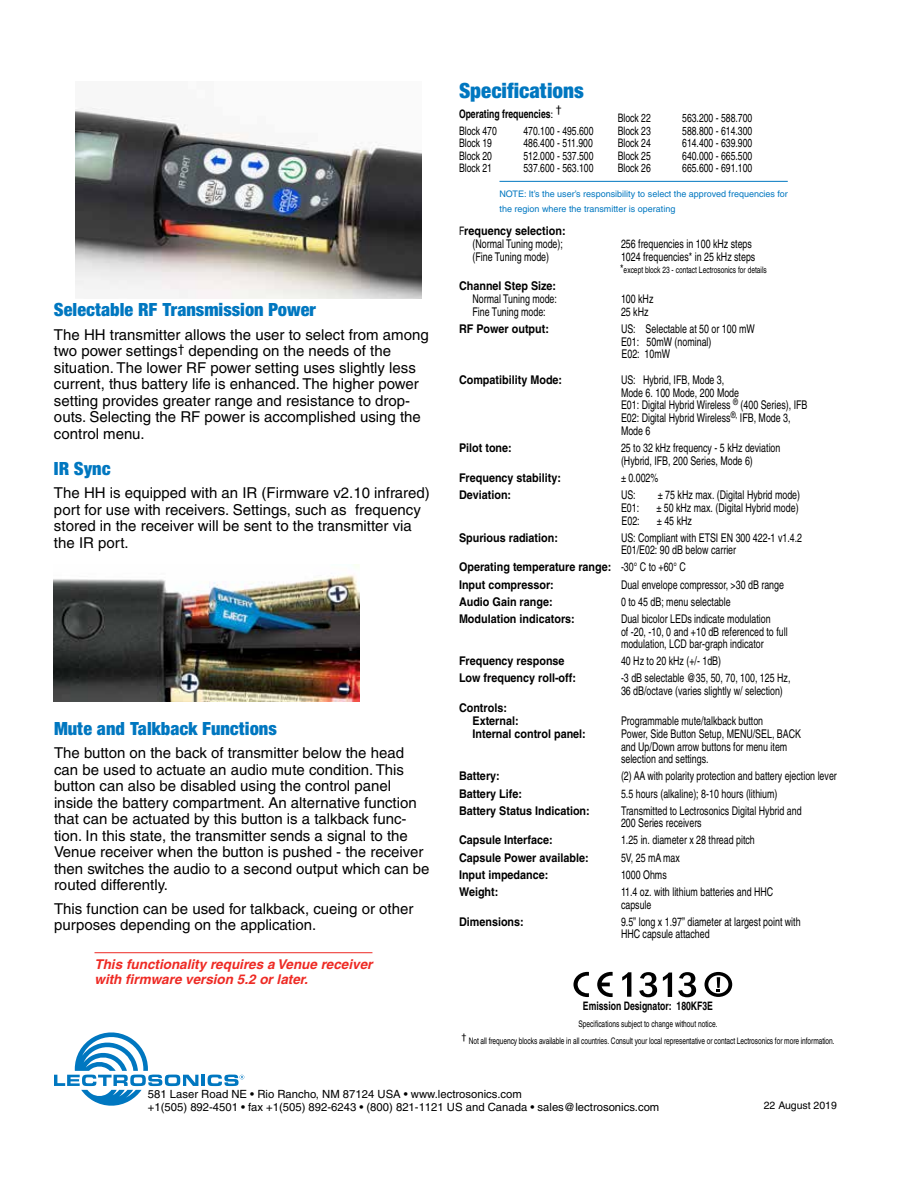
<style>
.page{position:relative;width:918px;height:1188px;background:#fff}
.page>*{position:absolute;margin:0;border:0;box-sizing:border-box;transform-origin:0 0}
.t1{font:900 condensed 22.5px "Sans";color:#0077c0}
.t2{font:900 condensed 19.5px "Sans";color:#0077c0}
.t3{font:15px/16.5px "Helvetica";color:#000}
.t4{font:italic 700 13.5px/15px "Helvetica";color:#ee2a24}
.t5{font:condensed 12px/12.8px "Sans";color:#000;scale:.9 1}
.t6{font:700 12px/17.1px "Sans";color:#000;scale:.9 1}
.t7{font:condensed 11.7px "Sans";color:#000;scale:.9 1}
.t8{font:700 condensed 11.7px/17px "Sans";color:#000;scale:.9 1}
.t9{font:11.25px/13.5px "Helvetica";color:#000}
.t10{font:10.5px "Helvetica";color:#000}
.t11{font:condensed 9px "Sans";letter-spacing:-.01em;color:#000;scale:.9 1}
.t12{font:9px/15px "Helvetica";color:#0077c0}
.t13{font:9px "Helvetica";color:#000}
.s1{font-family:"Helvetica";font-weight:400;font-stretch:normal;font-size:10.5px}
.s2{font-weight:400}
.s3{font-size:11.7px}
.s4{font-weight:700;font-stretch:normal}
.s5{font-size:12px}
.s6{font-weight:400;font-stretch:condensed}
</style>
<div class="page">
<img style="left:76px;top:107px;width:345px;height:191px">
<svg style="left:54px;top:1032px;width:144px;height:74px"></svg>
<hr style="left:201px;top:1075px;width:4px;height:11px;background:#0077c0">
<svg style="left:208px;top:1075px;width:36px;height:11px"></svg>
<img style="left:54px;top:565px;width:305px;height:136px">
<hr style="left:95px;top:952px;width:277px;height:1px;background:#ee2a24">
<svg style="left:622px;top:972px;width:9px;height:25px"></svg>
<svg style="left:639px;top:972px;width:18px;height:25px"></svg>
<svg style="left:678px;top:972px;width:18px;height:25px"></svg>
<svg style="left:663px;top:973px;width:9px;height:24px"></svg>
<div style="left:705px;top:972px;width:27px;height:25px;border:4px solid #000;border-radius:50%"></div>
<svg style="left:717px;top:977px;width:3px;height:15px"></svg>
<svg style="left:597px;top:972px;width:16px;height:25px"></svg>
<svg style="left:573px;top:972px;width:16px;height:25px"></svg>
<hr style="left:500px;top:181px;width:288px;height:1px;background:#0077c0">
<h1 class="t1" style="left:459px;top:77px;width:126px">Specifications</h1>
<p class="t8" style="left:459px;top:105px;width:116px">Operating frequencies<span class="s1">: </span><sup>†<br></sup><span class="s2">Block 470</span></p>
<p class="t7" style="left:523px;top:124px;width:79px">470.100 - 495.600</p>
<p class="t7" style="left:459px;top:136px;width:38px">Block 19</p>
<p class="t7" style="left:523px;top:136px;width:79px">486.400 - 511.900</p>
<p class="t7" style="left:459px;top:149px;width:38px">Block 20</p>
<p class="t7" style="left:523px;top:149px;width:79px">512.000 - 537.500</p>
<p class="t7" style="left:459px;top:162px;width:38px">Block 21</p>
<p class="t7" style="left:523px;top:162px;width:79px">537.600 - 563.100</p>
<p class="t7" style="left:618px;top:111px;width:38px">Block 22</p>
<p class="t7" style="left:682px;top:111px;width:79px">563.200 - 588.700</p>
<p class="t7" style="left:618px;top:124px;width:38px">Block 23</p>
<p class="t7" style="left:682px;top:124px;width:79px">588.800 - 614.300</p>
<p class="t7" style="left:618px;top:136px;width:38px">Block 24</p>
<p class="t7" style="left:682px;top:136px;width:79px">614.400 - 639.900</p>
<p class="t7" style="left:618px;top:149px;width:38px">Block 25</p>
<p class="t7" style="left:682px;top:149px;width:79px">640.000 - 665.500</p>
<p class="t7" style="left:618px;top:161px;width:38px">Block 26</p>
<p class="t7" style="left:682px;top:161px;width:79px">665.600 - 691.100</p>
<h2 class="t2" style="left:54px;top:298px;width:263px">Selectable RF Transmission Power</h2>
<p class="t3" style="left:54px;top:326px;width:376px">The HH transmitter allows the user to select from among two power settings<sup>†</sup> depending on the needs of the situation. The lower RF power setting uses slightly less current, thus battery life is enhanced. The higher power setting provides greater range and resistance to drop&shy;outs. Selecting the RF power is accomplished using the control menu.</p>
<h2 class="t2" style="left:54px;top:457px;width:58px">IR Sync</h2>
<p class="t3" style="left:54px;top:485px;width:377px">The HH is equipped with an IR (Firmware v2.10 infrared) port for use with receivers. Settings, such as frequency stored in the receiver will be sent to the transmitter via the IR port.</p>
<h2 class="t2" style="left:54px;top:717px;width:224px">Mute and Talkback Functions</h2>
<p class="t3" style="left:54px;top:745px;width:377px">The button on the back of transmitter below the head can be used to actuate an audio mute condition. This button can also be disabled using the control panel inside the battery compartment. An alternative function that can be actuated by this button is a talkback func&shy;tion. In this state, the transmitter sends a signal to the Venue receiver when the button is pushed - the receiver then switches the audio to a second output which can be routed differently.</p>
<p class="t3" style="left:54px;top:900px;width:361px">This function can be used for talkback, cueing or other purposes depending on the application.</p>
<p class="t4" style="left:95px;top:956px;width:279px">This functionality requires a Venue receiver with firmware version 5.2 or later.</p>
<p class="t12" style="left:500px;top:186px;width:290px">NOTE: It’s the user’s responsibility to select the approved frequencies for the region where the transmitter is operating</p>
<p class="t5" style="left:459px;top:224px;width:120px;text-align:right"><span class="s3">F</span><span class="s4">requency selection: </span>(Normal Tuning mode);</p>
<p class="t5" style="left:621px;top:237px;width:147px">256 frequencies in 100 kHz steps</p>
<p class="t5" style="left:472px;top:250px;width:87px">(Fine Tuning mode)</p>
<p class="t5" style="left:621px;top:250px;width:151px">1024 frequencies* in 25 kHz steps</p>
<p class="t11" style="left:620px;top:265px;width:164px"><span class="s5">*</span>except block 23 - contact Lectrosonics for details</p>
<p class="t6" style="left:459px;top:277px;width:110px">Channel Step Size:</p>
<p class="t5" style="left:472px;top:293px;width:95px">Normal Tuning mode:</p>
<p class="t5" style="left:621px;top:293px;width:38px">100 kHz</p>
<p class="t5" style="left:472px;top:305px;width:83px">Fine Tuning mode:</p>
<p class="t5" style="left:621px;top:305px;width:32px">25 kHz</p>
<p class="t6" style="left:459px;top:320px;width:101px">RF Power output:</p>
<p class="t5" style="left:621px;top:322px;width:150px">US: Selectable at 50 or 100 mW<br>E01: 50mW (nominal)<br>E02: 10mW</p>
<p class="t6" style="left:459px;top:371px;width:116px">Compatibility Mode:</p>
<p class="t5" style="left:621px;top:373px;width:209px">US: Hybrid, IFB, Mode 3,<br>Mode 6. 100 Mode, 200 Mode<br>E01: Digital Hybrid Wireless <sup>®</sup> (400 Series), IFB<br>E02: Digital Hybrid Wireless<sup>®,</sup> IFB, Mode 3,<br>Mode 6</p>
<p class="t6" style="left:459px;top:439px;width:60px">Pilot tone:</p>
<p class="t5" style="left:621px;top:441px;width:179px">25 to 32 kHz frequency - 5 kHz deviation (Hybrid, IFB, 200 Series, Mode 6)</p>
<p class="t6" style="left:459px;top:469px;width:115px">Frequency stability:</p>
<p class="t5" style="left:621px;top:471px;width:43px">± 0.002%</p>
<p class="t6" style="left:459px;top:486px;width:60px">Deviation:</p>
<p class="t5" style="left:621px;top:488px;width:18px">US:</p>
<p class="t5" style="left:658px;top:488px;width:160px">± 75 kHz max. (Digital Hybrid mode)</p>
<p class="t5" style="left:621px;top:501px;width:22px">E01:</p>
<p class="t5" style="left:656px;top:501px;width:160px">± 50 kHz max. (Digital Hybrid mode)</p>
<p class="t5" style="left:622px;top:514px;width:22px">E02:</p>
<p class="t5" style="left:657px;top:514px;width:40px">± 45 kHz</p>
<p class="t6" style="left:459px;top:529px;width:112px">Spurious radiation:</p>
<p class="t5" style="left:621px;top:531px;width:203px">US: Compliant with ETSI EN 300 422-1 v1.4.2<br>E01/E02: 90 dB below carrier</p>
<p class="t6" style="left:459px;top:559px;width:254px">Operating temperature range: <span class="s6">-30° C to +60° C<br></span>Input compressor:</p>
<p class="t5" style="left:621px;top:578px;width:183px">Dual envelope compressor, &gt;30 dB range</p>
<p class="t6" style="left:459px;top:593px;width:106px">Audio Gain range:</p>
<p class="t5" style="left:621px;top:595px;width:123px">0 to 45 dB; menu selectable</p>
<p class="t6" style="left:459px;top:610px;width:130px">Modulation indicators:</p>
<p class="t5" style="left:621px;top:612px;width:187px">Dual bicolor LEDs indicate modulation<br>of -20, -10, 0 and +10 dB referenced to full modulation, LCD bar-graph indicator</p>
<p class="t6" style="left:459px;top:652px;width:119px">Frequency response</p>
<p class="t5" style="left:621px;top:655px;width:113px">40 Hz to 20 kHz (+/- 1dB)</p>
<p class="t6" style="left:459px;top:670px;width:132px">Low frequency roll-off:</p>
<p class="t5" style="left:621px;top:672px;width:190px">-3 dB selectable @35, 50, 70, 100, 125 Hz,<br>36 dB/octave (varies slightly w/ selection)</p>
<p class="t6" style="left:472px;top:702px;width:53px;line-height:12.8px;text-indent:-14px">Controls:<br>External:</p>
<p class="t5" style="left:621px;top:714px;width:160px">Programmable mute/talkback button</p>
<p class="t6" style="left:472px;top:725px;width:128px">Internal control panel:</p>
<p class="t5" style="left:621px;top:727px;width:202px">Power, Side Button Setup, MENU/SEL, BACK and Up/Down arrow buttons for menu item selection and settings.</p>
<p class="t6" style="left:459px;top:767px;width:47px">Battery:</p>
<p class="t5" style="left:621px;top:770px;width:241px">(2) AA with polarity protection and battery ejection lever</p>
<p class="t6" style="left:459px;top:785px;width:72px">Battery Life:</p>
<p class="t5" style="left:621px;top:787px;width:175px">5.5 hours (alkaline); 8-10 hours (lithium)</p>
<p class="t6" style="left:459px;top:802px;width:147px">Battery Status Indication:</p>
<p class="t5" style="left:621px;top:804px;width:202px">Transmitted to Lectrosonics Digital Hybrid and<br>200 Series receivers</p>
<p class="t6" style="left:459px;top:832px;width:106px">Capsule Interface:</p>
<p class="t5" style="left:621px;top:834px;width:150px">1.25 in. diameter x 28 thread pitch</p>
<p class="t6" style="left:459px;top:849px;width:146px">Capsule Power available:</p>
<p class="t5" style="left:621px;top:851px;width:67px">5V, 25 mA max</p>
<p class="t6" style="left:459px;top:866px;width:101px">Input impedance:</p>
<p class="t5" style="left:621px;top:868px;width:52px">1000 Ohms</p>
<p class="t6" style="left:459px;top:883px;width:45px">Weight:</p>
<p class="t5" style="left:621px;top:885px;width:171px">11.4 oz. with lithium batteries and HHC capsule</p>
<p class="t6" style="left:459px;top:913px;width:74px">Dimensions:</p>
<p class="t5" style="left:621px;top:915px;width:201px">9.5” long x 1.97” diameter at largest point with<br>HHC capsule attached</p>
<p class="t8" style="left:583px;top:998px;width:146px">Emission Designator: 180KF3E</p>
<p class="t11" style="left:578px;top:1019px;width:156px">Specifications subject to change without notice.</p>
<p class="t13" style="left:461px;top:1031px;width:7px">†</p>
<p class="t11" style="left:469px;top:1036px;width:408px">Not all frequency blocks available in all countries. Consult your local representative or contact Lectrosonics for more information.</p>
<p class="t9" style="left:148px;top:1087px;width:513px">581 Laser Road NE • Rio Rancho, NM 87124 USA • www.lectrosonics.com<br>+1(505) 892-4501 • fax +1(505) 892-6243 • (800) 821-1121 US and Canada • sales@lectrosonics.com</p>
<p class="t10" style="left:764px;top:1099px;width:75px">22 August 2019</p>
</div>
